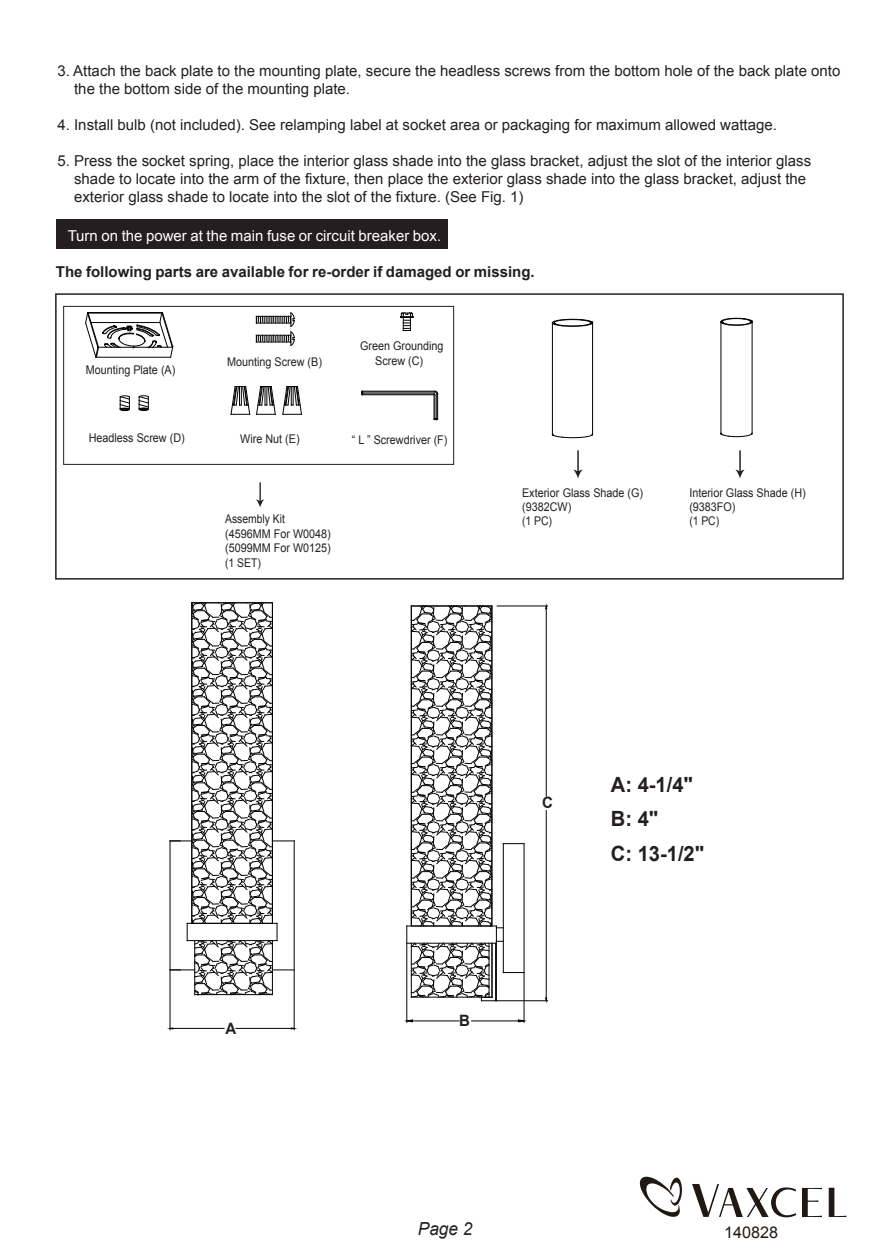
<style>
.page{position:relative;width:888px;height:1260px;background:#fff}
.page>*{position:absolute;margin:0;border:0;box-sizing:border-box;transform-origin:0 0}
.t1{font:700 21px/34.5px "Arial";color:#231f20;scale:.96 1}
.t2{font:italic 18px "Arial";color:#231f20;scale:.96 1}
.t3{font:16.2px "Arial";color:#211814}
.t4{font:700 15.6px "Arial";color:#231f20;scale:.96 1}
.t5{font:15px/18px "Arial";color:#231f20}
.t6{font:700 15px "Arial";color:#231f20}
.t7{font:15px "Arial";color:#fff}
.t8{font:12px/14.4px "Arial";color:#231f20;scale:.9 1}
.t9{font:12px/14.4px "Arial";color:#231f20;scale:.86 1}
</style>
<div class="page">
<svg style="left:829px;top:1188px;width:17px;height:29px"></svg>
<svg style="left:692px;top:1184px;width:104px;height:34px"></svg>
<svg style="left:802px;top:1188px;width:20px;height:29px"></svg>
<svg style="left:640px;top:1177px;width:42px;height:40px"></svg>
<hr style="left:294px;top:841px;width:1px;height:129px;background:#030303">
<svg style="left:170px;top:602px;width:124px;height:394px"></svg>
<hr style="left:170px;top:971px;width:1px;height:59px;background:#030303">
<hr style="left:294px;top:971px;width:1px;height:59px;background:#030303">
<hr style="left:173px;top:1028px;width:51px;height:1px;background:#030303">
<svg style="left:167px;top:1027px;width:7px;height:3px"></svg>
<svg style="left:291px;top:1027px;width:6px;height:3px"></svg>
<hr style="left:236px;top:1028px;width:55px;height:1px;background:#030303">
<hr style="left:524px;top:844px;width:1px;height:129px;background:#030303">
<svg style="left:406px;top:605px;width:118px;height:396px"></svg>
<div style="left:411px;top:606px;width:81px;height:320px;border:1px solid #030303"></div>
<hr style="left:406px;top:944px;width:1px;height:78px;background:#030303">
<hr style="left:524px;top:973px;width:1px;height:49px;background:#030303">
<hr style="left:412px;top:1021px;width:47px;height:1px;background:#030303">
<hr style="left:472px;top:1021px;width:46px;height:1px;background:#030303">
<svg style="left:404px;top:1019px;width:9px;height:4px"></svg>
<svg style="left:518px;top:1019px;width:9px;height:4px"></svg>
<hr style="left:497px;top:1000px;width:51px;height:1px;background:#030303">
<hr style="left:497px;top:606px;width:51px;height:1px;background:#030303">
<hr style="left:546px;top:811px;width:1px;height:187px;background:#030303">
<hr style="left:546px;top:609px;width:1px;height:187px;background:#030303">
<svg style="left:545px;top:997px;width:3px;height:7px"></svg>
<svg style="left:545px;top:603px;width:3px;height:7px"></svg>
<hr style="left:552px;top:323px;width:1px;height:111px;background:#030303">
<hr style="left:592px;top:323px;width:1px;height:111px;background:#030303">
<svg style="left:552px;top:434px;width:41px;height:4px"></svg>
<svg style="left:552px;top:319px;width:41px;height:8px"></svg>
<hr style="left:721px;top:322px;width:1px;height:111px;background:#030303">
<hr style="left:752px;top:322px;width:1px;height:111px;background:#030303">
<svg style="left:721px;top:433px;width:31px;height:4px"></svg>
<svg style="left:721px;top:318px;width:31px;height:8px"></svg>
<svg style="left:256px;top:482px;width:8px;height:25px"></svg>
<div style="left:55px;top:293px;width:789px;height:287px;border:2px solid #231f20"></div>
<div style="left:56px;top:220px;width:392px;height:29px;background:#231f20"></div>
<svg style="left:573px;top:450px;width:10px;height:28px"></svg>
<svg style="left:256px;top:312px;width:39px;height:34px"></svg>
<svg style="left:282px;top:386px;width:20px;height:29px"></svg>
<svg style="left:256px;top:386px;width:20px;height:29px"></svg>
<svg style="left:231px;top:386px;width:19px;height:29px"></svg>
<svg style="left:400px;top:313px;width:14px;height:18px"></svg>
<svg style="left:120px;top:395px;width:10px;height:16px"></svg>
<svg style="left:139px;top:395px;width:10px;height:16px"></svg>
<svg style="left:434px;top:391px;width:4px;height:29px"></svg>
<hr style="left:363px;top:394px;width:71px;height:1px;background:#030303">
<hr style="left:363px;top:392px;width:72px;height:1px;background:#030303">
<hr style="left:362px;top:395px;width:72px;height:1px;background:#030303">
<hr style="left:362px;top:391px;width:73px;height:1px;background:#030303">
<div style="left:63px;top:306px;width:391px;height:159px;border:1px solid #231f20"></div>
<svg style="left:735px;top:450px;width:10px;height:28px"></svg>
<svg style="left:85px;top:312px;width:88px;height:46px"></svg>
<p class="t5" style="left:74px;top:62px;width:768px;text-indent:-17px">3. Attach the back plate to the mounting plate, secure the headless screws from the bottom hole of the back plate onto the the bottom side of the mounting plate.</p>
<p class="t5" style="left:57px;top:116px;width:721px">4. Install bulb (not included). See relamping label at socket area or packaging for maximum allowed wattage.</p>
<p class="t5" style="left:74px;top:152px;width:739px;text-indent:-17px">5. Press the socket spring, place the interior glass shade into the glass bracket, adjust the slot of the interior glass shade to locate into the arm of the fixture, then place the exterior glass shade into the glass bracket, adjust the exterior glass shade to locate into the slot of the fixture. (See Fig. 1)</p>
<p class="t7" style="left:68px;top:226px;width:375px">Turn on the power at the main fuse or circuit breaker box.</p>
<p class="t6" style="left:56px;top:262px;width:480px">The following parts are available for re-order if damaged or missing.</p>
<p class="t8" style="left:86px;top:363px;width:101px">Mounting Plate (A)</p>
<p class="t8" style="left:89px;top:431px;width:108px">Headless Screw (D)</p>
<p class="t8" style="left:227px;top:354px;width:107px">Mounting Screw (B)</p>
<p class="t8" style="left:360px;top:339px;width:94px;text-align:center">Green Grounding<br>Screw (C)</p>
<p class="t8" style="left:240px;top:432px;width:68px">Wire Nut (E)</p>
<p class="t8" style="left:352px;top:432px;width:108px">“ L ” Screwdriver (F)</p>
<p class="t9" style="left:225px;top:512px;width:124px">Assembly Kit (4596MM For W0048) (5099MM For W0125) (1 SET)</p>
<p class="t8" style="left:522px;top:485px;width:136px">Exterior Glass Shade (G) (9382CW)<br>(1 PC)</p>
<p class="t8" style="left:689px;top:485px;width:131px">Interior Glass Shade (H) (9383FO)<br>(1 PC)</p>
<p class="t4" style="left:225px;top:1018px;width:13px">A</p>
<p class="t4" style="left:459px;top:1011px;width:13px">B</p>
<p class="t4" style="left:542px;top:792px;width:13px">C</p>
<h1 class="t1" style="left:611px;top:768px;width:99px">A: 4-1/4"<br>B: 4"<br>C: 13-1/2"</h1>
<p class="t2" style="left:418px;top:1218px;width:59px">Page 2</p>
<p class="t3" style="left:724px;top:1222px;width:55px">140828</p>
</div>
